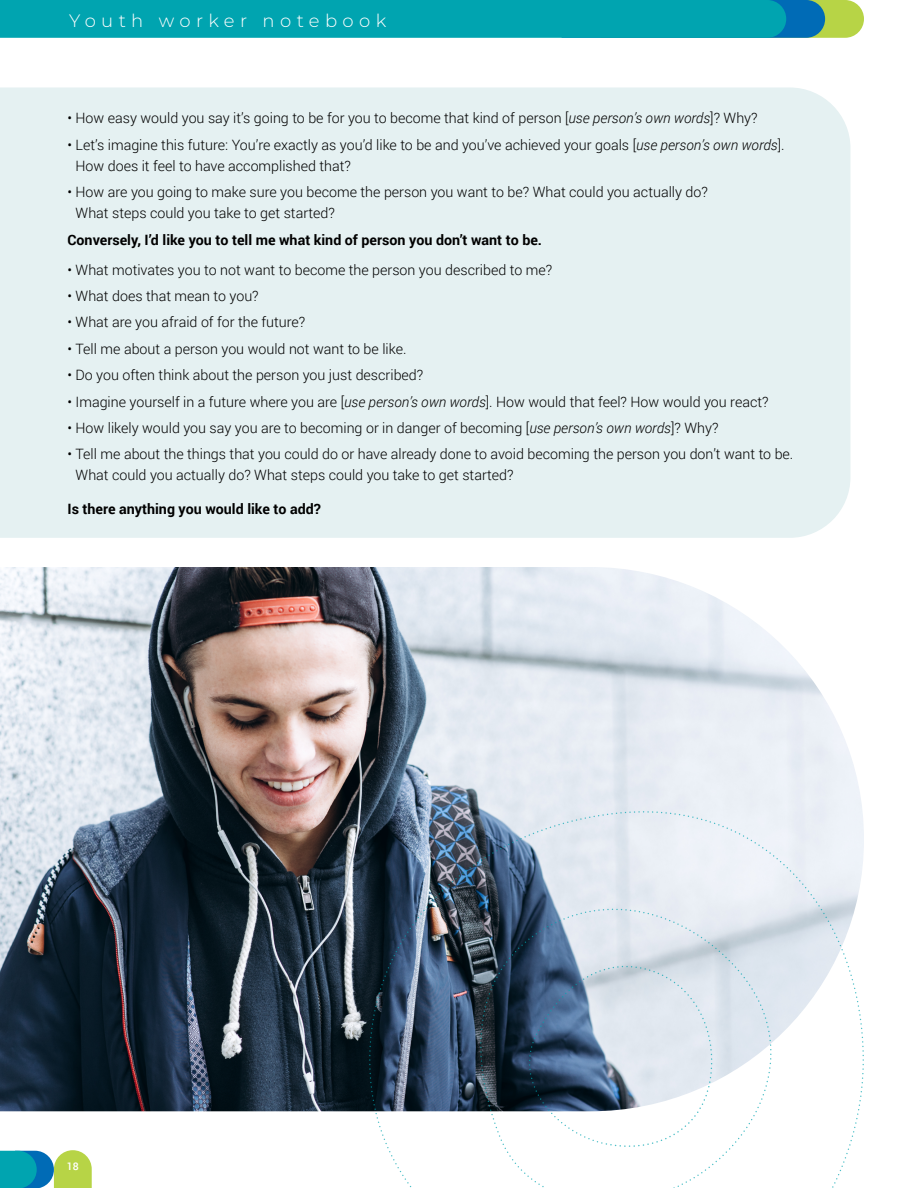
<style>
.page{position:relative;width:918px;height:1188px;background:#fff}
.page>*{position:absolute;margin:0;border:0;box-sizing:border-box;transform-origin:0 0}
.t1{font:300 18px "Montserrat";letter-spacing:.3em;color:#fff}
.t2{font:300 14.25px/21px "Roboto";color:#000}
.t3{font:700 14.25px "Roboto";color:#000}
.t4{font:500 10.5px "Roboto";color:#fff}
.s1{font-style:italic}
</style>
<div class="page">
<svg style="left:0;top:0;width:864px;height:38px;background:#09a4ac"></svg>
<svg style="left:0;top:1150px;width:92px;height:38px;background:#5cb492"></svg>
<div style="left:0;top:87px;width:850px;height:451px;background:#e5f1f2"></div>
<img style="left:0;top:567px;width:861px;height:544px">
<div style="left:619px;top:799px;width:243px;height:13px;background:#eaeff5"></div>
<svg style="left:368px;top:812px;width:496px;height:77px;background:#b4bfcb"></svg>
<svg style="left:368px;top:889px;width:496px;height:299px"></svg>
<p class="t1" style="left:69px;top:8px;width:319px">Youth worker notebook</p>
<p class="t2" style="left:68px;top:107px;width:692px">• How easy would you say it’s going to be for you to become that kind of person [<span class="s1">use person’s own words</span>]? Why?</p>
<p class="t2" style="left:76px;top:134px;width:711px;text-indent:-8px">• Let’s imagine this future: You’re exactly as you’d like to be and you’ve achieved your goals [<span class="s1">use person’s own words</span>].<br>How does it feel to have accomplished that?</p>
<p class="t2" style="left:76px;top:181px;width:634px;text-indent:-8px">• How are you going to make sure you become the person you want to be? What could you actually do?<br>What steps could you take to get started?</p>
<p class="t3" style="left:68px;top:230px;width:476px">Conversely, I’d like you to tell me what kind of person you don’t want to be.</p>
<p class="t2" style="left:68px;top:259px;width:486px">• What motivates you to not want to become the person you described to me?</p>
<p class="t2" style="left:68px;top:285px;width:193px">• What does that mean to you?</p>
<p class="t2" style="left:68px;top:311px;width:239px">• What are you afraid of for the future?</p>
<p class="t2" style="left:68px;top:338px;width:340px">• Tell me about a person you would not want to be like.</p>
<p class="t2" style="left:68px;top:364px;width:357px">• Do you often think about the person you just described?</p>
<p class="t2" style="left:68px;top:391px;width:703px">• Imagine yourself in a future where you are [<span class="s1">use person’s own words</span>]. How would that feel? How would you react?</p>
<p class="t2" style="left:68px;top:417px;width:653px">• How likely would you say you are to becoming or in danger of becoming [<span class="s1">use person’s own words</span>]? Why?</p>
<p class="t2" style="left:76px;top:443px;width:719px;text-indent:-8px">• Tell me about the things that you could do or have already done to avoid becoming the person you don’t want to be.<br>What could you actually do? What steps could you take to get started?</p>
<p class="t3" style="left:68px;top:499px;width:255px">Is there anything you would like to add?</p>
<p class="t4" style="left:67px;top:1159px;width:13px">18</p>
</div>
